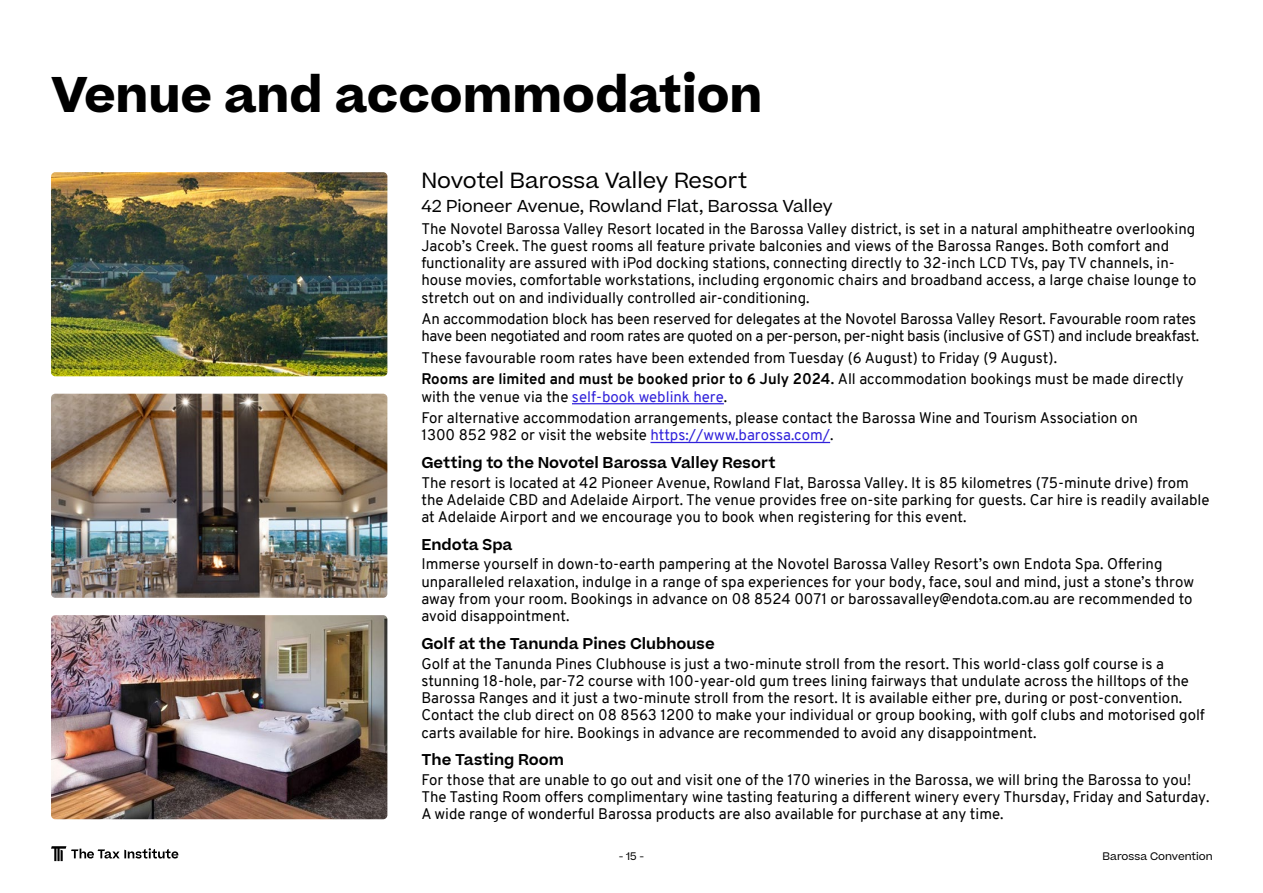
<style>
.page{position:relative;width:1263px;height:893px;background:#fff}
.page>*{position:absolute;margin:0;border:0;box-sizing:border-box;transform-origin:0 0}
.t1{font:700 48px "Beatrice";color:#000}
.t2{font:21px "Beatrice";color:#000}
.t3{font:16.5px "Beatrice";color:#000}
.t4{font:15px/17.2px "Overpass";color:#000}
.t5{font:15px/17.2px "Overpass";letter-spacing:-.02em;color:#000}
.t6{font:600 15px "Beatrice";color:#000}
.t7{font:10.5px "Beatrice";color:#000}
.s1{font-weight:700}
.s2{color:#3021da}
</style>
<div class="page">
<img style="left:51px;top:394px;width:336px;height:204px">
<img style="left:51px;top:172px;width:336px;height:204px">
<img style="left:51px;top:615px;width:336px;height:204px">
<hr style="left:572px;top:403px;width:152px;height:1px;background:#3021da">
<hr style="left:650px;top:442px;width:180px;height:1px;background:#3021da">
<svg style="left:51px;top:846px;width:127px;height:15px"></svg>
<h1 class="t1" style="left:51px;top:61px;width:713px">Venue and accommodation</h1>
<h2 class="t2" style="left:421px;top:166px;width:327px">Novotel Barossa Valley Resort</h2>
<p class="t3" style="left:421px;top:195px;width:413px">42 Pioneer Avenue, Rowland Flat, Barossa Valley</p>
<p class="t4" style="left:421px;top:220px;width:776px">The Novotel Barossa Valley Resort located in the Barossa Valley district, is set in a natural amphitheatre overlooking Jacob’s Creek. The guest rooms all feature private balconies and views of the Barossa Ranges. Both comfort and functionality are assured with iPod docking stations, connecting directly to 32-inch LCD TVs, pay TV channels, in&shy;house movies, comfortable workstations, including ergonomic chairs and broadband access, a large chaise lounge to stretch out on and individually controlled air-conditioning.</p>
<p class="t5" style="left:421px;top:310px;width:779px">An accommodation block has been reserved for delegates at the Novotel Barossa Valley Resort. Favourable room rates have been negotiated and room rates are quoted on a per-person, per-night basis (inclusive of GST) and include breakfast.</p>
<p class="t4" style="left:421px;top:347px;width:764px;line-height:21.5px">These favourable room rates have been extended from Tuesday (6 August) to Friday (9 August).<br><span class="s1">Rooms are limited and must be booked prior to 6 July 2024.</span> All accommodation bookings must be made directly</p>
<p class="t4" style="left:421px;top:386px;width:718px;line-height:21.5px">with the venue via the <span class="s2">self-book weblink here</span>.<br>For alternative accommodation arrangements, please contact the Barossa Wine and Tourism Association on</p>
<p class="t4" style="left:421px;top:427px;width:414px">1300 852 982 or visit the website <span class="s2">https://www.barossa.com/</span>.</p>
<p class="t6" style="left:421px;top:453px;width:356px">Getting to the Novotel Barossa Valley Resort</p>
<p class="t4" style="left:421px;top:474px;width:789px">The resort is located at 42 Pioneer Avenue, Rowland Flat, Barossa Valley. It is 85 kilometres (75-minute drive) from the Adelaide CBD and Adelaide Airport. The venue provides free on-site parking for guests. Car hire is readily available at Adelaide Airport and we encourage you to book when registering for this event.</p>
<p class="t6" style="left:421px;top:535px;width:93px">Endota Spa</p>
<p class="t4" style="left:421px;top:556px;width:774px">Immerse yourself in down-to-earth pampering at the Novotel Barossa Valley Resort’s own Endota Spa. Offering unparalleled relaxation, indulge in a range of spa experiences for your body, face, soul and mind, just a stone’s throw away from your room. Bookings in advance on 08 8524 0071 or barossavalley@endota.com.au are recommended to avoid disappointment.</p>
<p class="t6" style="left:421px;top:634px;width:295px">Golf at the Tanunda Pines Clubhouse</p>
<p class="t4" style="left:421px;top:655px;width:785px">Golf at the Tanunda Pines Clubhouse is just a two-minute stroll from the resort. This world-class golf course is a stunning 18-hole, par-72 course with 100-year-old gum trees lining fairways that undulate across the hilltops of the Barossa Ranges and it just a two-minute stroll from the resort. It is available either pre, during or post-convention.<br>Contact the club direct on 08 8563 1200 to make your individual or group booking, with golf clubs and motorised golf carts available for hire. Bookings in advance are recommended to avoid any disappointment.</p>
<p class="t6" style="left:421px;top:750px;width:144px">The Tasting Room</p>
<p class="t4" style="left:421px;top:771px;width:789px">For those that are unable to go out and visit one of the 170 wineries in the Barossa, we will bring the Barossa to you!<br>The Tasting Room offers complimentary wine tasting featuring a different winery every Thursday, Friday and Saturday.<br>A wide range of wonderful Barossa products are also available for purchase at any time.</p>
<p class="t7" style="left:619px;top:849px;width:27px">- 15 -</p>
<p class="t7" style="left:1102px;top:849px;width:112px">Barossa Convention</p>
</div>
